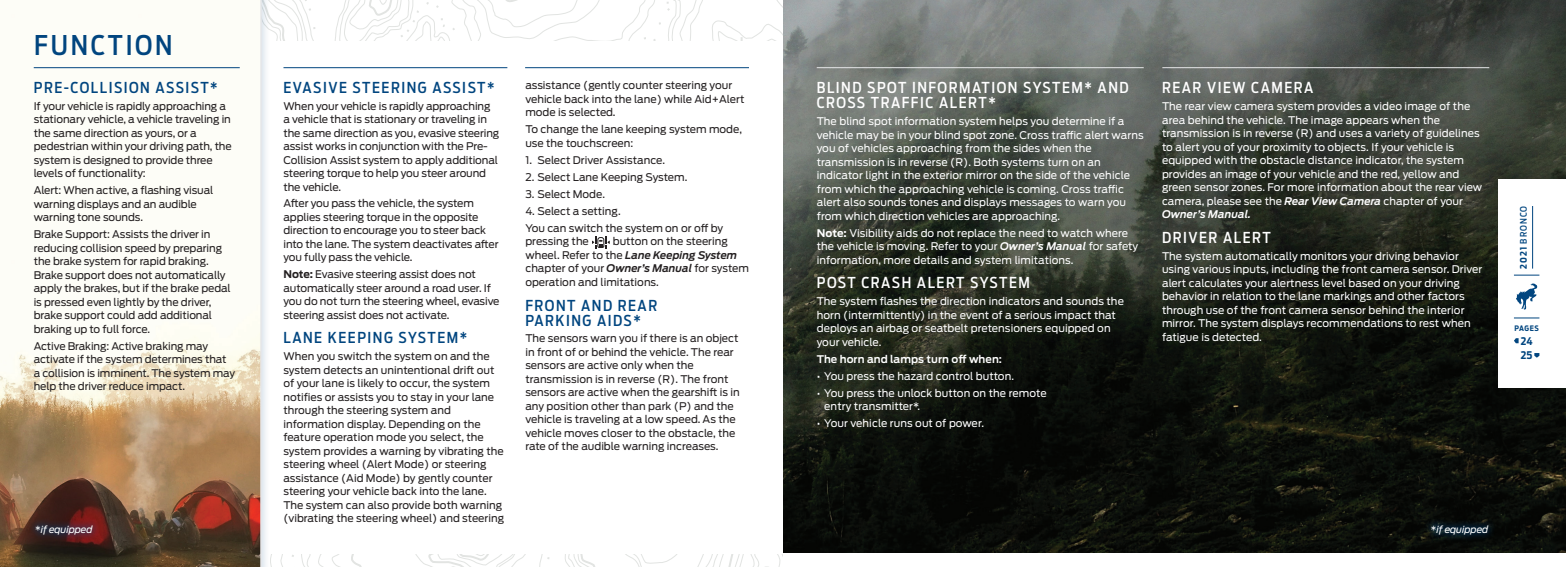
<style>
.page{position:relative;width:1566px;height:567px;background:#fff}
.page>*{position:absolute;margin:0;border:0;box-sizing:border-box;transform-origin:0 0}
.t1{font:500 27px "Ford Antenna Cond";letter-spacing:.1em;color:#01457f}
.t2{font:500 15px/15px "Ford Antenna Cond";letter-spacing:.1em;color:#fff}
.t3{font:500 15px/15px "Ford Antenna Cond";letter-spacing:.1em;color:#01457f}
.t4{font:10.5px/13.5px "Ford Antenna";letter-spacing:-.01em;color:#231f20}
.t5{font:10.5px/13.5px "Ford Antenna";letter-spacing:.005em;color:#fff}
.t6{font:600 10.5px "Ford Antenna";letter-spacing:.005em;color:#fff}
.t7{font:700 10.5px "Ford Antenna Cond";color:#01457f}
.t8{font:italic 9.75px "Ford Antenna";letter-spacing:-.01em;color:#fff}
.t9{font:500 9px "Ford Antenna Cond";letter-spacing:.115em;color:#01457f}
.t10{font:700 7.5px "Ford Antenna Cond";letter-spacing:.07em;color:#01457f}
.s1{font-style:normal}
.s2{font-weight:700}
.s3{font-weight:600;font-style:italic}
</style>
<div class="page">
<svg style="left:272px;top:0;width:96px;height:41px"></svg>
<svg style="left:368px;top:0;width:415px;height:567px"></svg>
<div style="left:34px;top:41px;width:749px;height:513px;background:#fff"></div>
<img style="left:783px;top:0;width:783px;height:553px">
<div style="left:0;top:0;width:271px;height:567px;background:#01457f;opacity:.2"></div>
<svg style="left:0;top:0;width:262px;height:567px"></svg>
<div style="left:1424px;top:518px;width:72px;height:24px;background:#01457f;opacity:.75"></div>
<svg style="left:592px;top:236px;width:18px;height:12px"></svg>
<hr style="left:34px;top:67px;width:206px;height:1px;background:#01457f">
<hr style="left:283px;top:67px;width:224px;height:1px;background:#01457f">
<hr style="left:525px;top:67px;width:224px;height:1px;background:#01457f">
<hr style="left:817px;top:67px;width:327px;height:1px;background:#e6e7e9">
<hr style="left:1162px;top:67px;width:327px;height:1px;background:#e6e7e9">
<div style="left:1498px;top:179px;width:68px;height:209px;background:#fff"></div>
<hr style="left:1532px;top:206px;width:1px;height:63px;background:#01457f">
<svg style="left:1514px;top:318px;width:25px;height:1px"></svg>
<svg style="left:1514px;top:338px;width:25px;height:20px"></svg>
<svg style="left:1514px;top:275px;width:25px;height:1px"></svg>
<div style="left:28px;top:518px;width:72px;height:24px;background:#01457f;opacity:.75"></div>
<svg style="left:1516px;top:283px;width:21px;height:27px"></svg>
<p class="t1" style="left:34px;top:22px;width:140px">FUNCTION</p>
<p class="t3" style="left:34px;top:78px;width:186px">PRE-COLLISION ASSIST*</p>
<p class="t4" style="left:34px;top:98px;width:200px">If your vehicle is rapidly approaching a stationary vehicle, a vehicle traveling in the same direction as yours, or a pedestrian within your driving path, the system is designed to provide three levels of functionality:</p>
<p class="t4" style="left:34px;top:182px;width:181px">Alert: When active, a flashing visual warning displays and an audible warning tone sounds.</p>
<p class="t4" style="left:34px;top:226px;width:199px">Brake Support: Assists the driver in reducing collision speed by preparing the brake system for rapid braking.<br>Brake support does not automatically apply the brakes, but if the brake pedal is pressed even lightly by the driver, brake support could add additional braking up to full force.</p>
<p class="t4" style="left:34px;top:338px;width:203px">Active Braking: Active braking may activate if the system determines that a collision is imminent. The system may help the driver reduce impact.</p>
<p class="t8" style="left:35px;top:521px;width:59px"><span class="s1">*</span>if equipped</p>
<p class="t3" style="left:284px;top:78px;width:213px">EVASIVE STEERING ASSIST*</p>
<p class="t4" style="left:284px;top:98px;width:217px">When your vehicle is rapidly approaching a vehicle that is stationary or traveling in the same direction as you, evasive steering assist works in conjunction with the Pre-Collision Assist system to apply additional steering torque to help you steer around the vehicle.</p>
<p class="t4" style="left:284px;top:196px;width:217px">After you pass the vehicle, the system applies steering torque in the opposite direction to encourage you to steer back into the lane. The system deactivates after you fully pass the vehicle.</p>
<p class="t4" style="left:284px;top:266px;width:218px"><span class="s2">Note:</span> Evasive steering assist does not automatically steer around a road user. If you do not turn the steering wheel, evasive steering assist does not activate.</p>
<p class="t3" style="left:284px;top:329px;width:185px">LANE KEEPING SYSTEM*</p>
<p class="t4" style="left:284px;top:348px;width:222px">When you switch the system on and the system detects an unintentional drift out of your lane is likely to occur, the system notifies or assists you to stay in your lane through the steering system and information display. Depending on the feature operation mode you select, the system provides a warning by vibrating the steering wheel (Alert Mode) or steering assistance (Aid Mode) by gently counter steering your vehicle back into the lane.<br>The system can also provide both warning (vibrating the steering wheel) and steering</p>
<p class="t4" style="left:525px;top:78px;width:221px">assistance (gently counter steering your vehicle back into the lane) while Aid+Alert mode is selected.</p>
<p class="t4" style="left:525px;top:122px;width:218px">To change the lane keeping system mode, use the touchscreen:</p>
<p class="t4" style="left:525px;top:152px;width:141px">1. Select Driver Assistance.</p>
<p class="t4" style="left:525px;top:169px;width:164px">2. Select Lane Keeping System.</p>
<p class="t4" style="left:525px;top:186px;width:81px">3. Select Mode.</p>
<p class="t4" style="left:525px;top:203px;width:97px">4. Select a setting.</p>
<p class="t4" style="left:525px;top:220px;width:199px">You can switch the system on or off by pressing the</p>
<p class="t4" style="left:525px;top:234px;width:225px;text-indent:87px">button on the steering wheel. Refer to the <span class="s3">Lane Keeping System </span>chapter of your <span class="s3">Owner’s Manual</span> for system operation and limitations.</p>
<p class="t3" style="left:525px;top:296px;width:133px">FRONT AND REAR<br>PARKING AIDS*</p>
<p class="t4" style="left:525px;top:331px;width:216px">The sensors warn you if there is an object in front of or behind the vehicle. The rear sensors are active only when the transmission is in reverse (R). The front sensors are active when the gearshift is in any position other than park (P) and the vehicle is traveling at a low speed. As the vehicle moves closer to the obstacle, the rate of the audible warning increases.</p>
<p class="t2" style="left:817px;top:79px;width:313px">BLIND SPOT INFORMATION SYSTEM* AND<br>CROSS TRAFFIC ALERT*</p>
<p class="t5" style="left:817px;top:113px;width:329px">The blind spot information system helps you determine if a vehicle may be in your blind spot zone. Cross traffic alert warns you of vehicles approaching from the sides when the transmission is in reverse (R). Both systems turn on an indicator light in the exterior mirror on the side of the vehicle from which the approaching vehicle is coming. Cross traffic alert also sounds tones and displays messages to warn you from which direction vehicles are approaching.</p>
<p class="t5" style="left:817px;top:225px;width:323px"><span class="s2">Note:</span> Visibility aids do not replace the need to watch where the vehicle is moving. Refer to your <span class="s3">Owner’s Manual</span> for safety information, more details and system limitations.</p>
<p class="t2" style="left:817px;top:274px;width:215px">POST CRASH ALERT SYSTEM</p>
<p class="t5" style="left:817px;top:293px;width:309px">The system flashes the direction indicators and sounds the horn (intermittently) in the event of a serious impact that deploys an airbag or seatbelt pretensioners equipped on your vehicle.</p>
<p class="t6" style="left:817px;top:349px;width:187px">The horn and lamps turn off when:</p>
<p class="t5" style="left:817px;top:368px;width:199px">• You press the hazard control button.</p>
<p class="t5" style="left:824px;top:385px;width:224px;text-indent:-8px">• You press the unlock button on the remote entry transmitter*.</p>
<p class="t5" style="left:817px;top:415px;width:169px">• Your vehicle runs out of power.</p>
<p class="t2" style="left:1162px;top:79px;width:153px">REAR VIEW CAMERA</p>
<p class="t5" style="left:1162px;top:98px;width:322px">The rear view camera system provides a video image of the area behind the vehicle. The image appears when the transmission is in reverse (R) and uses a variety of guidelines to alert you of your proximity to objects. If your vehicle is equipped with the obstacle distance indicator, the system provides an image of your vehicle and the red, yellow and green sensor zones. For more information about the rear view camera, please see the <span class="s3">Rear View Camera</span> chapter of your <span class="s3">Owner’s Manual.</span></p>
<p class="t2" style="left:1162px;top:228px;width:110px">DRIVER ALERT</p>
<p class="t5" style="left:1162px;top:248px;width:322px">The system automatically monitors your driving behavior using various inputs, including the front camera sensor. Driver alert calculates your alertness level based on your driving behavior in relation to the lane markings and other factors through use of the front camera sensor behind the interior mirror. The system displays recommendations to rest when fatigue is detected.</p>
<p class="t9" style="left:1516px;top:269px;width:64px;rotate:-90deg"><span class="s2">2021</span> BRONCO</p>
<p class="t10" style="left:1514px;top:321px;width:26px">PAGES</p>
<p class="t7" style="left:1521px;top:332px;width:13px">24</p>
<p class="t7" style="left:1521px;top:346px;width:13px">25</p>
<p class="t8" style="left:1431px;top:521px;width:59px"><span class="s1">*</span>if equipped</p>
</div>
